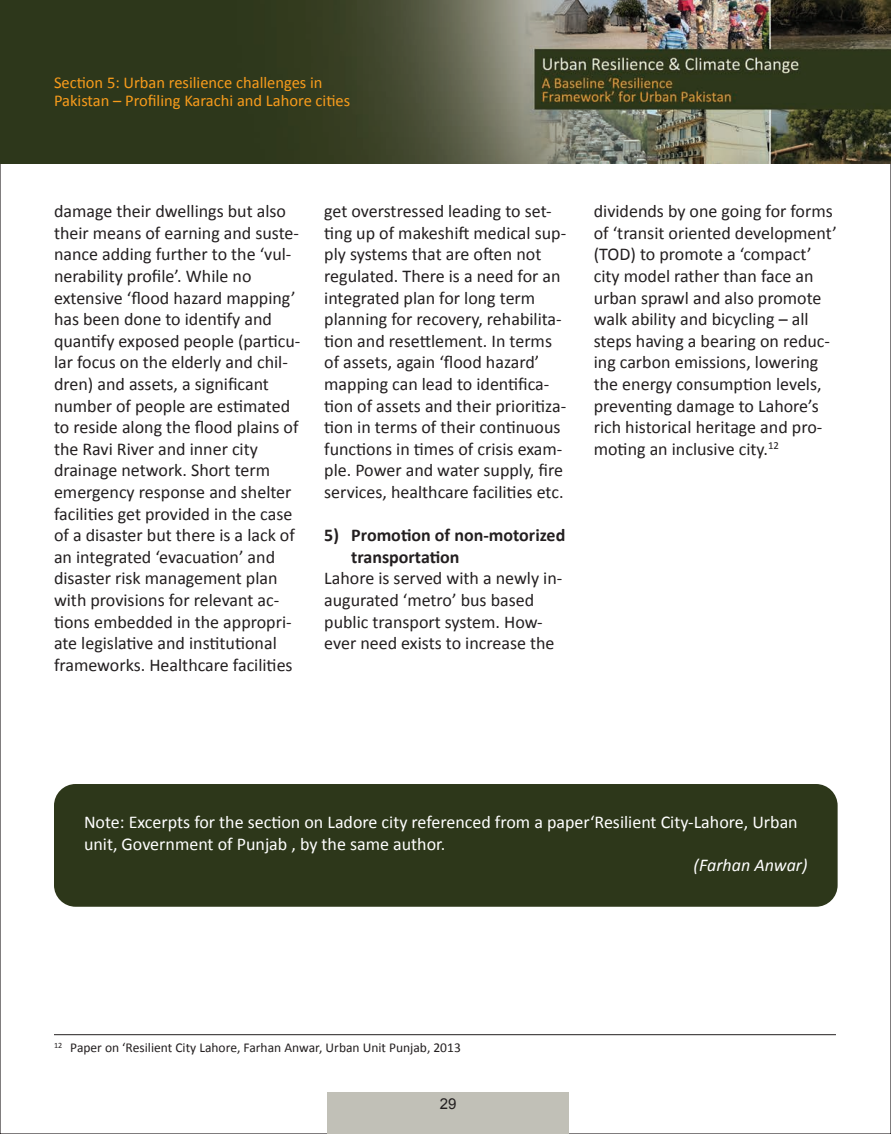
<style>
.page{position:relative;width:891px;height:1134px;background:#fff}
.page>*{position:absolute;margin:0;border:0;box-sizing:border-box;transform-origin:0 0}
.t1{font:18px/21.6px "Calibri";color:#231f20}
.t2{font:18px/21.6px "Calibri";color:#fff}
.t3{font:700 18px/21.6px "Calibri";color:#231f20}
.t4{font:italic 18px "Calibri";color:#fff}
.t5{font:16.5px/18px "Calibri";color:#f89c1c}
.t6{font:15px "Arial";color:#231f20}
.t7{font:13.5px "Calibri";color:#231f20}
</style>
<div class="page">
<img style="left:0;top:0;width:891px;height:163px">
<div style="left:327px;top:1092px;width:242px;height:42px;background:#c1c0b7"></div>
<hr style="left:54px;top:1034px;width:782px;height:1px;background:#231f20">
<div style="left:54px;top:784px;width:784px;height:123px;background:#2d371a;border-radius:22px"></div>
<p class="t5" style="left:54px;top:75px;width:298px">Section 5: Urban resilience challenges in<br>Pakistan – Profiling Karachi and Lahore cities</p>
<p class="t1" style="left:54px;top:202px;width:248px">damage their dwellings but also their means of earning and suste&shy;nance adding further to the ‘vul&shy;nerability profile’. While no extensive ‘flood hazard mapping’ has been done to identify and quantify exposed people (particu&shy;lar focus on the elderly and chil&shy;dren) and assets, a significant number of people are estimated to reside along the flood plains of the Ravi River and inner city drainage network. Short term emergency response and shelter facilities get provided in the case of a disaster but there is a lack of an integrated ‘evacuation’ and disaster risk management plan with provisions for relevant ac&shy;tions embedded in the appropri&shy;ate legislative and institutional frameworks. Healthcare facilities</p>
<p class="t1" style="left:324px;top:202px;width:243px">get overstressed leading to set&shy;ting up of makeshift medical sup&shy;ply systems that are often not regulated. There is a need for an integrated plan for long term planning for recovery, rehabilita&shy;tion and resettlement. In terms of assets, again ‘flood hazard’ mapping can lead to identifica&shy;tion of assets and their prioritiza&shy;tion in terms of their continuous functions in times of crisis exam&shy;ple. Power and water supply, fire services, healthcare facilities etc.</p>
<p class="t3" style="left:351px;top:526px;width:216px;text-indent:-27px">5) Promotion of non-motorized transportation</p>
<p class="t1" style="left:324px;top:569px;width:240px">Lahore is served with a newly in&shy;augurated ‘metro’ bus based public transport system. How&shy;ever need exists to increase the</p>
<p class="t1" style="left:594px;top:202px;width:245px">dividends by one going for forms of ‘transit oriented development’ (TOD) to promote a ‘compact’ city model rather than face an urban sprawl and also promote walk ability and bicycling – all steps having a bearing on reduc&shy;ing carbon emissions, lowering the energy consumption levels, preventing damage to Lahore’s rich historical heritage and pro&shy;moting an inclusive city.<sup>12</sup></p>
<p class="t2" style="left:84px;top:813px;width:715px">Note: Excerpts for the section on Ladore city referenced from a paper‘Resilient City-Lahore, Urban unit, Government of Punjab , by the same author.</p>
<p class="t4" style="left:694px;top:858px;width:115px">(Farhan Anwar)</p>
<p class="t7" style="left:54px;top:1042px;width:408px"><sup>12</sup> Paper on ‘Resilient City Lahore, Farhan Anwar, Urban Unit Punjab, 2013</p>
<p class="t6" style="left:440px;top:1095px;width:18px">29</p>
</div>
